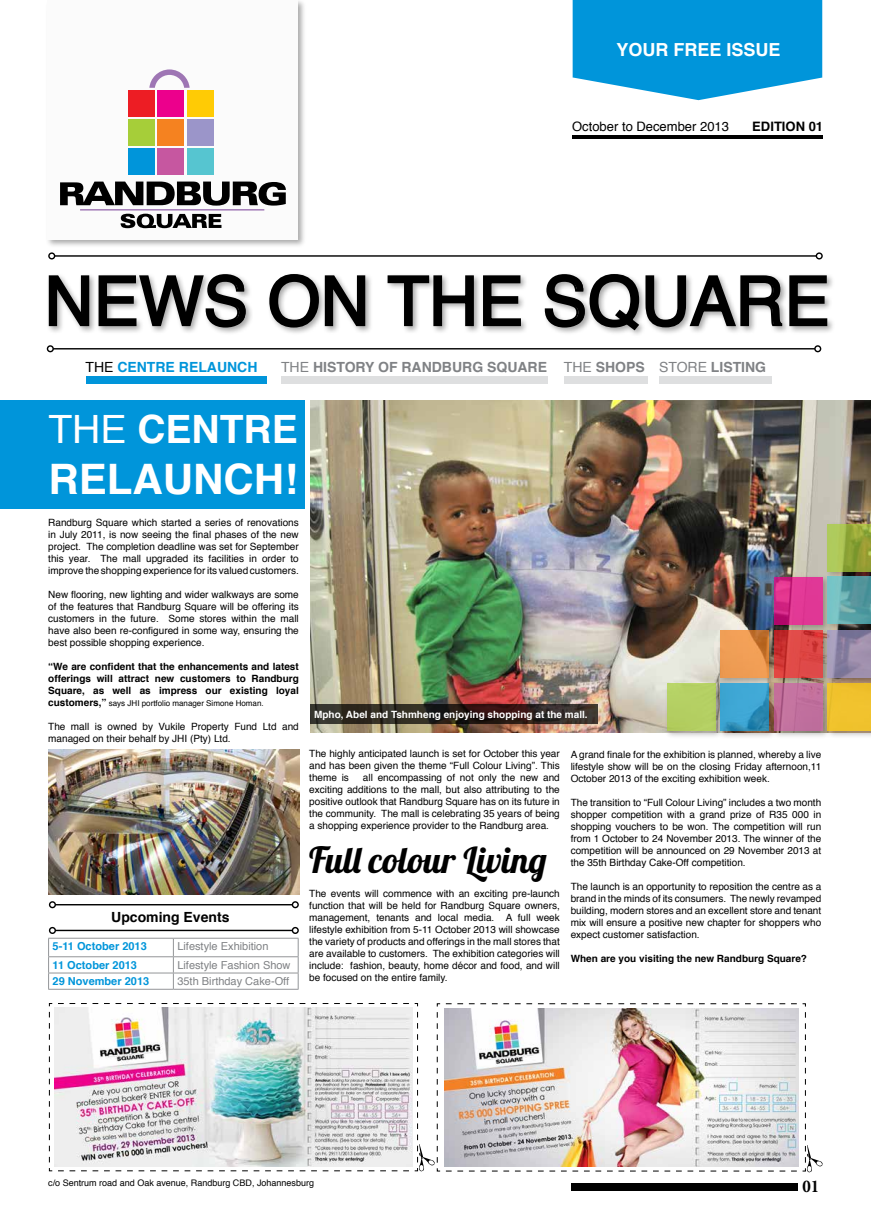
<style>
.page{position:relative;width:871px;height:1219px;background:#fff}
.page>*{position:absolute;margin:0;border:0;box-sizing:border-box;transform-origin:0 0}
.t1{font:68px "Helvetica";color:#000}
.t2{font:700 42px "Helvetica";color:#fff}
.t3{font:700 39px "Helvetica";color:#fff}
.t4{font:36px "Lobster 1.4";color:#000}
.t5{font:700 18px "Helvetica";color:#fff}
.t6{font:700 condensed 18px "Minion Pro";color:#000}
.t7{font:700 14px "Helvetica";color:#808285}
.t8{font:700 14px "Helvetica";color:#0095da}
.t9{font:700 14px "Helvetica";color:#000}
.t10{font:13px "Helvetica";color:#000}
.t11{font:700 13px "Helvetica";color:#000}
.t12{font:11px "Helvetica";color:#808285}
.t13{font:700 11px "Helvetica";color:#0095da}
.t14{font:10px/12px "Helvetica";color:#000;text-align:justify}
.t15{font:700 10px/12px "Helvetica";color:#000;text-align:justify}
.t16{font:700 10px "Helvetica";color:#fff}
.t17{font:9px "Helvetica";color:#000}
.t18{font:8px "Helvetica";color:#000}
.s1{font-weight:400;color:#000}
.s2{font-weight:400}
.s3{font-weight:700;font-size:10px}
</style>
<div class="page">
<svg style="left:572px;top:0;width:250px;height:100px;background:#1da1de"></svg>
<div style="left:0;top:400px;width:304px;height:109px;background:#0095da"></div>
<hr style="left:55px;top:255px;width:761px;height:2px;background:#000">
<div style="left:48px;top:252px;width:7px;height:7px;border:1px solid #000;border-radius:50%"></div>
<div style="left:815px;top:252px;width:7px;height:7px;border:1px solid #000;border-radius:50%"></div>
<hr style="left:53px;top:348px;width:761px;height:1px;background:#000">
<div style="left:47px;top:345px;width:7px;height:7px;border:1px solid #000;border-radius:50%"></div>
<div style="left:814px;top:345px;width:7px;height:7px;border:1px solid #000;border-radius:50%"></div>
<div style="left:46px;top:271px;width:789px;height:67px;background:#000;opacity:.35"></div>
<svg style="left:48px;top:274px;width:42px;height:53px"></svg>
<svg style="left:97px;top:273px;width:149px;height:56px"></svg>
<svg style="left:268px;top:273px;width:98px;height:56px"></svg>
<svg style="left:386px;top:274px;width:88px;height:53px"></svg>
<svg style="left:482px;top:274px;width:40px;height:53px"></svg>
<svg style="left:543px;top:273px;width:285px;height:59px"></svg>
<img style="left:310px;top:400px;width:560px;height:332px">
<div style="left:45px;top:0;width:261px;height:248px;background:#000;opacity:.34"></div>
<div style="left:48px;top:1px;width:250px;height:239px;background:#fbfbfb"></div>
<div style="left:128px;top:148px;width:27px;height:27px;background:#0095da"></div>
<div style="left:128px;top:119px;width:27px;height:27px;background:#a6ce39"></div>
<div style="left:128px;top:90px;width:27px;height:26px;background:#ed1d24"></div>
<div style="left:157px;top:148px;width:27px;height:27px;background:#c657a0"></div>
<div style="left:157px;top:119px;width:27px;height:27px;background:#f58220"></div>
<div style="left:157px;top:90px;width:27px;height:26px;background:#ec008c"></div>
<div style="left:187px;top:148px;width:26px;height:27px;background:#56c5d0"></div>
<div style="left:187px;top:119px;width:26px;height:27px;background:#9b95c9"></div>
<div style="left:187px;top:90px;width:26px;height:26px;background:#ffcb05"></div>
<svg style="left:149px;top:69px;width:40px;height:19px"></svg>
<svg style="left:121px;top:214px;width:100px;height:14px"></svg>
<hr style="left:80px;top:209px;width:184px;height:2px;background:#9e76b4">
<svg style="left:60px;top:182px;width:226px;height:24px"></svg>
<div style="left:86px;top:376px;width:180px;height:8px;background:#0095da"></div>
<div style="left:571px;top:1183px;width:226px;height:7px;background:#000"></div>
<div style="left:281px;top:376px;width:266px;height:8px;background:#dedfe0"></div>
<div style="left:564px;top:376px;width:83px;height:8px;background:#dedfe0"></div>
<div style="left:658px;top:376px;width:113px;height:8px;background:#dedfe0"></div>
<div style="left:663px;top:521px;width:207px;height:218px;background:#000;opacity:.34"></div>
<svg style="left:719px;top:683px;width:49px;height:48px;background:#3a9ec9"></svg>
<svg style="left:719px;top:630px;width:49px;height:48px;background:#e89750"></svg>
<svg style="left:773px;top:683px;width:49px;height:48px;background:#bf6e9a"></svg>
<svg style="left:773px;top:630px;width:49px;height:48px;background:#d5413f"></svg>
<svg style="left:773px;top:577px;width:49px;height:48px;background:#d7318e"></svg>
<div style="left:666px;top:683px;width:49px;height:48px;background:#b4d063"></div>
<div style="left:826px;top:683px;width:44px;height:48px;background:#f0c22d"></div>
<svg style="left:826px;top:630px;width:44px;height:47px;background:#958aa8"></svg>
<svg style="left:826px;top:576px;width:44px;height:48px;background:#62a8ac"></svg>
<svg style="left:826px;top:524px;width:44px;height:47px;background:#9db246"></svg>
<hr style="left:55px;top:930px;width:237px;height:1px;background:#000">
<div style="left:49px;top:927px;width:7px;height:7px;border:1px solid #000;border-radius:50%"></div>
<div style="left:291px;top:927px;width:8px;height:7px;border:1px solid #000;border-radius:50%"></div>
<hr style="left:55px;top:904px;width:237px;height:1px;background:#000">
<div style="left:49px;top:901px;width:7px;height:7px;border:1px solid #000;border-radius:50%"></div>
<div style="left:291px;top:901px;width:8px;height:7px;border:1px solid #000;border-radius:50%"></div>
<hr style="left:48px;top:938px;width:125px;height:1px;background:#939598">
<hr style="left:173px;top:938px;width:125px;height:1px;background:#939598">
<hr style="left:48px;top:956px;width:125px;height:1px;background:#939598">
<hr style="left:173px;top:956px;width:125px;height:1px;background:#939598">
<hr style="left:48px;top:973px;width:125px;height:1px;background:#939598">
<svg style="left:48px;top:939px;width:1px;height:50px"></svg>
<hr style="left:173px;top:973px;width:125px;height:1px;background:#939598">
<svg style="left:173px;top:939px;width:1px;height:50px"></svg>
<svg style="left:298px;top:939px;width:1px;height:50px"></svg>
<hr style="left:48px;top:989px;width:125px;height:1px;background:#939598">
<hr style="left:173px;top:989px;width:125px;height:1px;background:#939598">
<img style="left:49px;top:750px;width:250px;height:144px">
<img style="left:48px;top:1003px;width:370px;height:169px">
<svg style="left:417px;top:1009px;width:18px;height:163px"></svg>
<img style="left:444px;top:1003px;width:379px;height:170px">
<svg style="left:310px;top:705px;width:287px;height:19px;background:#2e241f"></svg>
<hr style="left:572px;top:135px;width:250px;height:4px;background:#000">
<h3 class="t5" style="left:616px;top:35px;width:166px">YOUR FREE ISSUE</h3>
<h3 class="t10" style="left:572px;top:117px;width:158px">October to December 2013</h3>
<h3 class="t11" style="left:752px;top:116px;width:72px">EDITION 01</h3>
<h1 class="t1" style="left:45px;top:249px;width:786px">NEWS ON THE SQUARE</h1>
<h3 class="t8" style="left:85px;top:356px;width:173px"><span class="s1">THE</span> CENTRE RELAUNCH</h3>
<h3 class="t7" style="left:281px;top:356px;width:486px"><span class="s2">THE</span> HISTORY OF RANDBURG SQUARE <span class="s2">THE</span> SHOPS <span class="s2">STORE</span> LISTING</h3>
<h3 class="t3" style="left:48px;top:398px;width:251px"><span class="s2">THE</span> CENTRE</h3>
<h2 class="t2" style="left:48px;top:445px;width:251px">RELAUNCH!</h2>
<p class="t14" style="left:48px;top:516px;width:252px">Randburg Square which started a series of renovations in July 2011, is now seeing the final phases of the new project. The completion deadline was set for September this year. The mall upgraded its facilities in order to improve the shopping experience for its valued customers.</p>
<p class="t14" style="left:48px;top:588px;width:252px">New flooring, new lighting and wider walkways are some of the features that Randburg Square will be offering its customers in the future. Some stores within the mall have also been re-configured in some way, ensuring the best possible shopping experience.</p>
<p class="t15" style="left:48px;top:660px;width:252px">“We are confident that the enhancements and latest offerings will attract new customers to Randburg Square, as well as impress our existing loyal</p>
<p class="t18" style="left:48px;top:697px;width:217px"><span class="s3">customers,”</span> says JHI portfolio manager Simone Homan.</p>
<p class="t14" style="left:48px;top:720px;width:252px">The mall is owned by Vukile Property Fund Ltd and managed on their behalf by JHI (Pty) Ltd.</p>
<h3 class="t9" style="left:111px;top:906px;width:120px">Upcoming Events</h3>
<p class="t13" style="left:53px;top:938px;width:96px">5-11 October 2013</p>
<p class="t12" style="left:177px;top:938px;width:93px">Lifestyle Exhibition</p>
<p class="t13" style="left:53px;top:956px;width:86px">11 October 2013</p>
<p class="t12" style="left:177px;top:957px;width:115px">Lifestyle Fashion Show</p>
<p class="t13" style="left:53px;top:972px;width:98px">29 November 2013</p>
<p class="t12" style="left:177px;top:973px;width:113px">35th Birthday Cake-Off</p>
<p class="t16" style="left:314px;top:707px;width:275px">Mpho, Abel and Tshmheng enjoying shopping at the mall.</p>
<p class="t14" style="left:309px;top:748px;width:252px">The highly anticipated launch is set for October this year and has been given the theme “Full Colour Living”. This theme is</p>
<p class="t14" style="left:309px;top:772px;width:252px;text-indent:54px">all encompassing of not only the new and exciting additions to the mall, but also attributing to the positive outlook that Randburg Square has on its future in the community. The mall is celebrating 35 years of being a shopping experience provider to the Randburg area.</p>
<h3 class="t4" style="left:309px;top:836px;width:239px">Full colour Living</h3>
<p class="t14" style="left:309px;top:887px;width:252px">The events will commence with an exciting pre-launch function that will be held for Randburg Square owners, management, tenants and local media. A full week lifestyle exhibition from 5-11 October 2013 will showcase the variety of products and offerings in the mall stores that are available to customers. The exhibition categories will include: fashion, beauty, home décor and food, and will be focused on the entire family.</p>
<p class="t14" style="left:570px;top:749px;width:252px">A grand finale for the exhibition is planned, whereby a live lifestyle show will be on the closing Friday afternoon,11<br>October 2013 of the exciting exhibition week.</p>
<p class="t14" style="left:570px;top:797px;width:252px">The transition to “Full Colour Living” includes a two month shopper competition with a grand prize of R35 000 in shopping vouchers to be won. The competition will run from 1 October to 24 November 2013. The winner of the competition will be announced on 29 November 2013 at the 35th Birthday Cake-Off competition.</p>
<p class="t14" style="left:570px;top:881px;width:252px">The launch is an opportunity to reposition the centre as a brand in the minds of its consumers. The newly revamped building, modern stores and an excellent store and tenant mix will ensure a positive new chapter for shoppers who expect customer satisfaction.</p>
<p class="t15" style="left:570px;top:953px;width:238px">When are you visiting the new Randburg Square?</p>
<p class="t17" style="left:48px;top:1176px;width:267px">c/o Sentrum road and Oak avenue, Randburg CBD, Johannesburg</p>
<h3 class="t6" style="left:802px;top:1174px;width:18px">01</h3>
</div>
